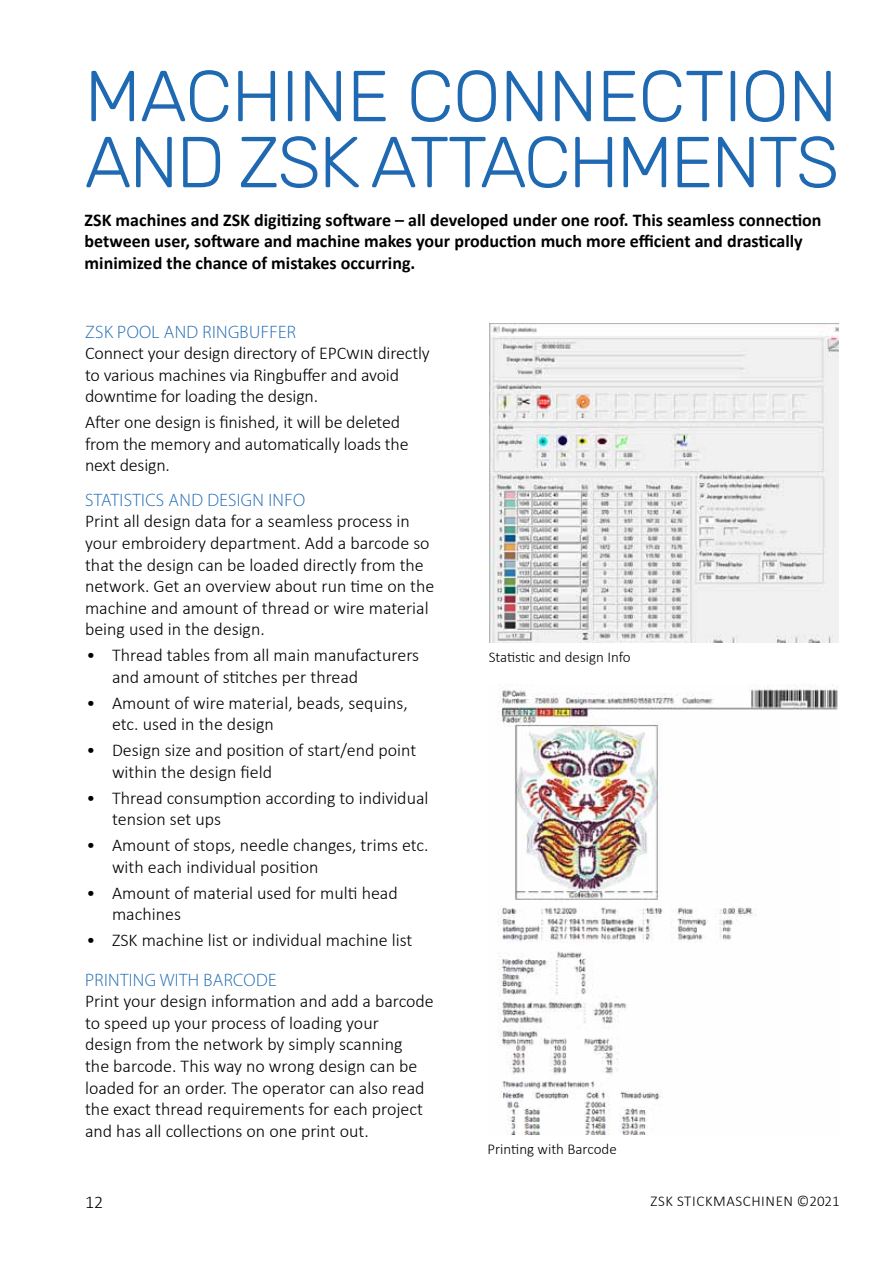
<style>
.page{position:relative;width:893px;height:1263px;background:#fff}
.page>*{position:absolute;margin:0;border:0;box-sizing:border-box;transform-origin:0 0}
.t1{font:300 72px/66px "Rubik";letter-spacing:-.02em;color:#1f69b2}
.t2{font:300 18px/21.6px "Calibri";color:#000}
.t3{font:700 18px/21.6px "Calibri";color:#000}
.t4{font:300 18px "Myriad Pro";letter-spacing:.02em;color:#1f69b2}
.t5{font:300 15px "Calibri";color:#000}
.t6{font:300 15px "Calibri";letter-spacing:.04em;color:#000}
</style>
<div class="page">
<img style="left:489px;top:324px;width:350px;height:318px">
<img style="left:498px;top:684px;width:340px;height:450px">
<h1 class="t1" style="left:85px;top:65px;width:754px">MACHINE CONNECTION<br>AND ZSK</h1>
<h1 class="t1" style="left:370px;top:131px;width:471px">ATTACHMENTS</h1>
<p class="t3" style="left:85px;top:209px;width:738px">ZSK machines and ZSK digitizing software – all developed under one roof. This seamless connection between user, software and machine makes your production much more efficient and drastically minimized the chance of mistakes occurring.</p>
<p class="t4" style="left:85px;top:322px;width:11px">ZSK</p>
<p class="t4" style="left:117px;top:322px;width:180px">POOL AND RINGBUFFER</p>
<p class="t2" style="left:85px;top:342px;width:346px">Connect your design directory of EPCwin directly to various machines via Ringbuffer and avoid downtime for loading the design.</p>
<p class="t2" style="left:85px;top:411px;width:325px">After one design is finished, it will be deleted from the memory and automatically loads the next design.</p>
<p class="t4" style="left:85px;top:490px;width:221px">STATISTICS AND DESIGN I NFO</p>
<p class="t2" style="left:85px;top:510px;width:351px">Print all design data for a seamless process in your embroidery department. Add a barcode so that the design can be loaded directly from the network. Get an overview about run time on the machine and amount of thread or wire material being used in the design.</p>
<p class="t2" style="left:112px;top:644px;width:309px;text-indent:-26px">• Thread tables from all main manufacturers and amount of stitches per thread</p>
<p class="t2" style="left:112px;top:692px;width:297px;text-indent:-26px">• Amount of wire material, beads, sequins, etc. used in the design</p>
<p class="t2" style="left:112px;top:739px;width:306px;text-indent:-26px">• Design size and position of start/end point within the design field</p>
<p class="t2" style="left:112px;top:787px;width:318px;text-indent:-26px">• Thread consumption according to individual tension set ups</p>
<p class="t2" style="left:112px;top:834px;width:318px;text-indent:-26px">• Amount of stops, needle changes, trims etc. with each individual position</p>
<p class="t2" style="left:112px;top:881px;width:287px;text-indent:-26px">• Amount of material used for multi head machines</p>
<p class="t2" style="left:87px;top:929px;width:327px">• ZSK machine list or individual machine list</p>
<p class="t4" style="left:85px;top:970px;width:193px">PRINTING WITH BARCODE</p>
<p class="t2" style="left:85px;top:990px;width:350px">Print your design information and add a barcode to speed up your process of loading your<br>design from the network by simply scanning<br>the barcode. This way no wrong design can be loaded for an order. The operator can also read the exact thread requirements for each project and has all collections on one print out.</p>
<p class="t5" style="left:489px;top:648px;width:143px">Statistic and design Info</p>
<p class="t5" style="left:488px;top:1139px;width:131px">Printing with Barcode</p>
<p class="t2" style="left:85px;top:1191px;width:20px">12</p>
<p class="t6" style="left:650px;top:1192px;width:191px">ZSK Stickmaschinen ©2021</p>
</div>
